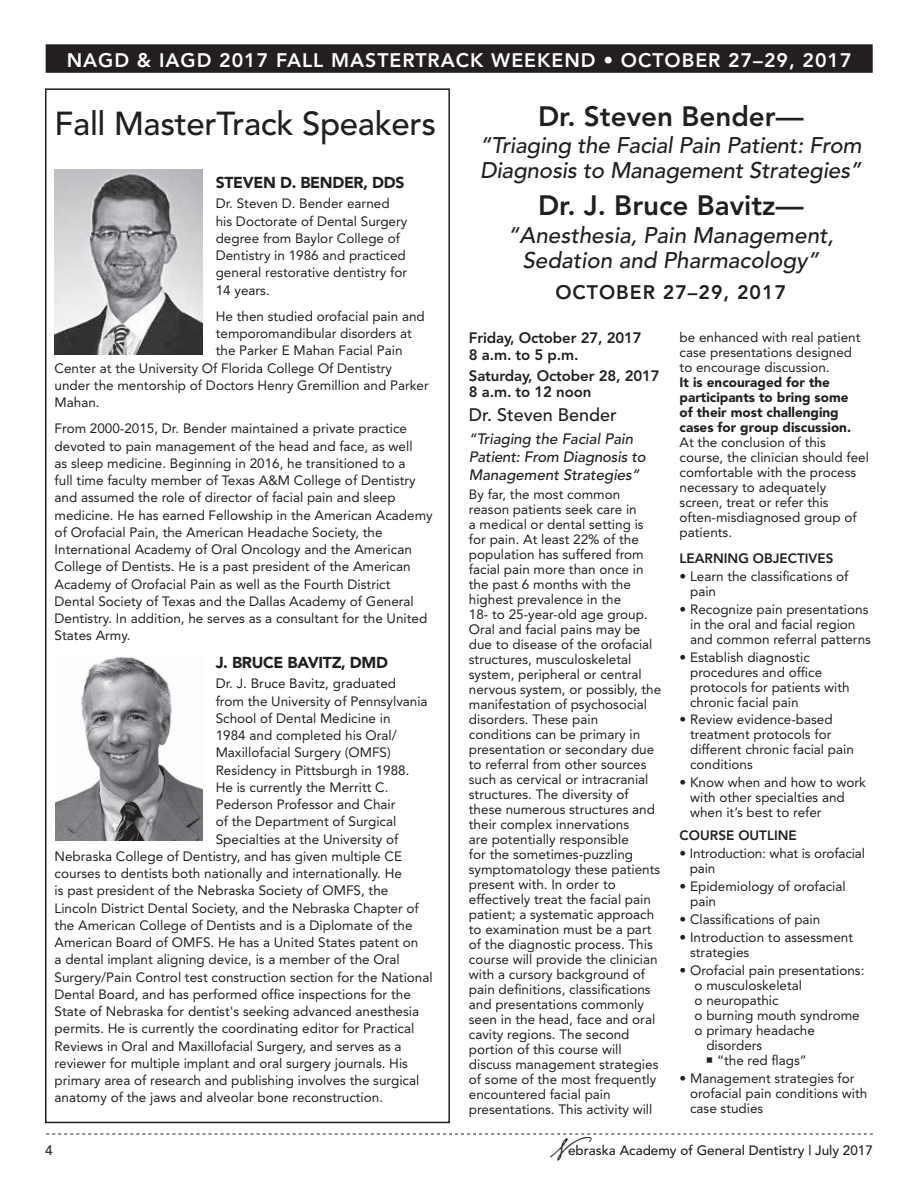
<style>
.page{position:relative;width:918px;height:1188px;background:#fff}
.page>*{position:absolute;margin:0;border:0;box-sizing:border-box;transform-origin:0 0}
.t1{font:500 33px "Avenir";letter-spacing:-.01em;color:#231f20}
.t2{font:800 27.9px "Avenir";color:#231f20}
.t3{font:italic 500 22.5px/24.9px "Avenir";letter-spacing:-.01em;color:#231f20}
.t4{font:800 19.5px "Avenir";letter-spacing:.05em;color:#fff}
.t5{font:800 19.5px "Avenir";letter-spacing:.05em;color:#231f20}
.t6{font:500 18px "Avenir";color:#231f20}
.t7{font:900 15.75px "Avenir";letter-spacing:-.02em;color:#231f20}
.t8{font:800 15px/16.5px "Avenir";letter-spacing:-.01em;color:#231f20}
.t9{font:italic 500 15px/18px "Avenir";color:#231f20}
.t10{font:13.5px/15px "Avenir";color:#231f20}
.t11{font:900 13.5px/15px "Avenir";color:#231f20}
.t12{font:500 13.5px "Avenir";color:#231f20}
.t13{font:800 13.5px "Avenir";color:#231f20}
.s1{font-family:"P22 Cezanne";font-weight:400;font-size:28.5px}
</style>
<div class="page">
<svg style="left:46px;top:1134px;width:827px;height:1px"></svg>
<div style="left:45px;top:88px;width:405px;height:1035px;border:2px solid #231f20"></div>
<div style="left:46px;top:44px;width:827px;height:29px;background:#231f20"></div>
<img style="left:55px;top:170px;width:147px;height:185px">
<img style="left:55px;top:657px;width:147px;height:184px">
<h3 class="t4" style="left:67px;top:49px;width:786px">NAGD &amp; IAGD 2017 FALL MASTERTRACK WEEKEND • OCTOBER 27–29, 2017</h3>
<h1 class="t1" style="left:55px;top:105px;width:383px">Fall MasterTrack Speakers</h1>
<p class="t7" style="left:216px;top:173px;width:190px">STEVEN D. BENDER, DDS</p>
<p class="t10" style="left:216px;top:195px;width:193px;line-height:17.2px">Dr. Steven D. Bender earned his Doctorate of Dental Surgery degree from Baylor College of<br>Dentistry in 1986 and practiced general restorative dentistry for<br>14 years.</p>
<p class="t10" style="left:216px;top:309px;width:211px">He then studied orofacial pain and</p>
<p class="t10" style="left:216px;top:326px;width:198px">temporomandibular disorders at</p>
<p class="t10" style="left:216px;top:343px;width:188px">the Parker E Mahan Facial Pain</p>
<p class="t10" style="left:55px;top:361px;width:339px">Center at the University Of Florida College Of Dentistry</p>
<p class="t10" style="left:55px;top:378px;width:376px">under the mentorship of Doctors Henry Gremillion and Parker</p>
<p class="t10" style="left:55px;top:395px;width:44px">Mahan.</p>
<p class="t10" style="left:55px;top:420px;width:380px;line-height:17.2px">From 2000-2015, Dr. Bender maintained a private practice devoted to pain management of the head and face, as well<br>as sleep medicine. Beginning in 2016, he transitioned to a<br>full time faculty member of Texas A&amp;M College of Dentistry and assumed the role of director of facial pain and sleep medicine. He has earned Fellowship in the American Academy of Orofacial Pain, the American Headache Society, the International Academy of Oral Oncology and the American College of Dentists. He is a past president of the American Academy of Orofacial Pain as well as the Fourth District Dental Society of Texas and the Dallas Academy of General Dentistry. In addition, he serves as a consultant for the United States Army.</p>
<p class="t7" style="left:216px;top:653px;width:174px">J. BRUCE BAVITZ, DMD</p>
<p class="t10" style="left:216px;top:676px;width:182px">Dr. J. Bruce Bavitz, graduated</p>
<p class="t10" style="left:216px;top:693px;width:213px">from the University of Pennsylvania</p>
<p class="t10" style="left:216px;top:711px;width:176px">School of Dental Medicine in</p>
<p class="t10" style="left:216px;top:728px;width:183px">1984 and completed his Oral/</p>
<p class="t10" style="left:216px;top:745px;width:177px">Maxillofacial Surgery (OMFS)</p>
<p class="t10" style="left:216px;top:763px;width:193px">Residency in Pittsburgh in 1988.</p>
<p class="t10" style="left:216px;top:780px;width:172px">He is currently the Merritt C.</p>
<p class="t10" style="left:216px;top:797px;width:181px">Pederson Professor and Chair</p>
<p class="t10" style="left:216px;top:814px;width:182px">of the Department of Surgical</p>
<p class="t10" style="left:216px;top:832px;width:184px">Specialties at the University of</p>
<p class="t10" style="left:55px;top:849px;width:349px">Nebraska College of Dentistry, and has given multiple CE</p>
<p class="t10" style="left:55px;top:866px;width:349px">courses to dentists both nationally and internationally. He</p>
<p class="t10" style="left:55px;top:883px;width:335px">is past president of the Nebraska Society of OMFS, the</p>
<p class="t10" style="left:55px;top:901px;width:366px">Lincoln District Dental Society, and the Nebraska Chapter of</p>
<p class="t10" style="left:55px;top:918px;width:359px">the American College of Dentists and is a Diplomate of the</p>
<p class="t10" style="left:55px;top:935px;width:365px">American Board of OMFS. He has a United States patent on</p>
<p class="t10" style="left:55px;top:952px;width:347px">a dental implant aligning device, is a member of the Oral</p>
<p class="t10" style="left:55px;top:970px;width:380px">Surgery/Pain Control test construction section for the National</p>
<p class="t10" style="left:55px;top:987px;width:358px">Dental Board, and has performed office inspections for the</p>
<p class="t10" style="left:55px;top:1004px;width:366px">State of Nebraska for dentist's seeking advanced anesthesia</p>
<p class="t10" style="left:55px;top:1021px;width:361px">permits. He is currently the coordinating editor for Practical</p>
<p class="t10" style="left:55px;top:1039px;width:348px">Reviews in Oral and Maxillofacial Surgery, and serves as a</p>
<p class="t10" style="left:55px;top:1056px;width:355px">reviewer for multiple implant and oral surgery journals. His</p>
<p class="t10" style="left:55px;top:1073px;width:366px">primary area of research and publishing involves the surgical</p>
<p class="t10" style="left:55px;top:1090px;width:328px">anatomy of the jaws and alveolar bone reconstruction.</p>
<h2 class="t2" style="left:538px;top:99px;width:267px">Dr. Steven Bender—</h2>
<h3 class="t3" style="left:480px;top:134px;width:383px">“Triaging the Facial Pain Patient: From<br>Diagnosis to Management Strategies”</h3>
<h2 class="t2" style="left:538px;top:189px;width:267px">Dr. J. Bruce Bavitz—</h2>
<h3 class="t3" style="left:508px;top:223px;width:327px;text-align:center">“Anesthesia, Pain Management,<br>Sedation and Pharmacology”</h3>
<h3 class="t5" style="left:555px;top:281px;width:232px">OCTOBER 27–29, 2017</h3>
<p class="t8" style="left:469px;top:330px;width:174px">Friday, October 27, 2017<br>8 a.m. to 5 p.m.</p>
<p class="t8" style="left:469px;top:367px;width:192px">Saturday, October 28, 2017<br>8 a.m. to 12 noon</p>
<h3 class="t6" style="left:469px;top:405px;width:150px">Dr. Steven Bender</h3>
<p class="t9" style="left:469px;top:430px;width:178px">“Triaging the Facial Pain<br>Patient: From Diagnosis to<br>Management Strategies”</p>
<p class="t10" style="left:469px;top:487px;width:194px">By far, the most common reason patients seek care in<br>a medical or dental setting is for pain. At least 22% of the population has suffered from facial pain more than once in the past 6 months with the highest prevalence in the<br>18- to 25-year-old age group.<br>Oral and facial pains may be due to disease of the orofacial structures, musculoskeletal system, peripheral or central nervous system, or possibly, the manifestation of psychosocial disorders. These pain conditions can be primary in presentation or secondary due to referral from other sources such as cervical or intracranial structures. The diversity of these numerous structures and their complex innervations<br>are potentially responsible<br>for the sometimes-puzzling symptomatology these patients present with. In order to effectively treat the facial pain patient; a systematic approach to examination must be a part of the diagnostic process. This course will provide the clinician with a cursory background of pain definitions, classifications and presentations commonly seen in the head, face and oral cavity regions. The second portion of this course will discuss management strategies of some of the most frequently encountered facial pain presentations. This activity will</p>
<p class="t10" style="left:680px;top:330px;width:182px">be enhanced with real patient case presentations designed to encourage discussion.</p>
<p class="t11" style="left:680px;top:375px;width:173px">It is encouraged for the participants to bring some of their most challenging cases for group discussion.</p>
<p class="t10" style="left:680px;top:435px;width:191px">At the conclusion of this course, the clinician should feel comfortable with the process necessary to adequately screen, treat or refer this often-misdiagnosed group of patients.</p>
<p class="t13" style="left:680px;top:550px;width:155px">LEARNING OBJECTIVES</p>
<p class="t10" style="left:690px;top:568px;width:160px;text-indent:-11px">• Learn the classifications of pain</p>
<p class="t10" style="left:690px;top:601px;width:182px;text-indent:-11px">• Recognize pain presentations in the oral and facial region and common referral patterns</p>
<p class="t10" style="left:690px;top:649px;width:161px;text-indent:-11px">• Establish diagnostic procedures and office protocols for patients with chronic facial pain</p>
<p class="t10" style="left:690px;top:712px;width:165px;text-indent:-11px">• Review evidence-based treatment protocols for different chronic facial pain conditions</p>
<p class="t10" style="left:690px;top:775px;width:177px;text-indent:-11px">• Know when and how to work with other specialties and when it’s best to refer</p>
<p class="t13" style="left:680px;top:827px;width:119px">COURSE OUTLINE</p>
<p class="t10" style="left:690px;top:846px;width:177px;text-indent:-10px">• Introduction: what is orofacial pain</p>
<p class="t10" style="left:690px;top:879px;width:157px;text-indent:-11px">• Epidemiology of orofacial pain</p>
<p class="t10" style="left:680px;top:912px;width:142px">• Classifications of pain</p>
<p class="t10" style="left:690px;top:930px;width:165px;text-indent:-11px">• Introduction to assessment strategies</p>
<p class="t10" style="left:680px;top:963px;width:186px">• Orofacial pain presentations:</p>
<p class="t10" style="left:695px;top:978px;width:109px">o musculoskeletal</p>
<p class="t10" style="left:695px;top:993px;width:86px">o neuropathic</p>
<p class="t10" style="left:695px;top:1008px;width:167px">o burning mouth syndrome</p>
<p class="t10" style="left:695px;top:1023px;width:122px">o primary headache</p>
<p class="t10" style="left:706px;top:1038px;width:58px">disorders</p>
<p class="t10" style="left:706px;top:1053px;width:103px">○ “the red flags”</p>
<p class="t10" style="left:690px;top:1071px;width:179px;text-indent:-11px">• Management strategies for orofacial pain conditions with case studies</p>
<p class="t12" style="left:45px;top:1142px;width:9px">4</p>
<p class="t12" style="left:549px;top:1142px;width:325px"><span class="s1">N</span>ebraska Academy of General Dentistry | July 2017</p>
</div>
